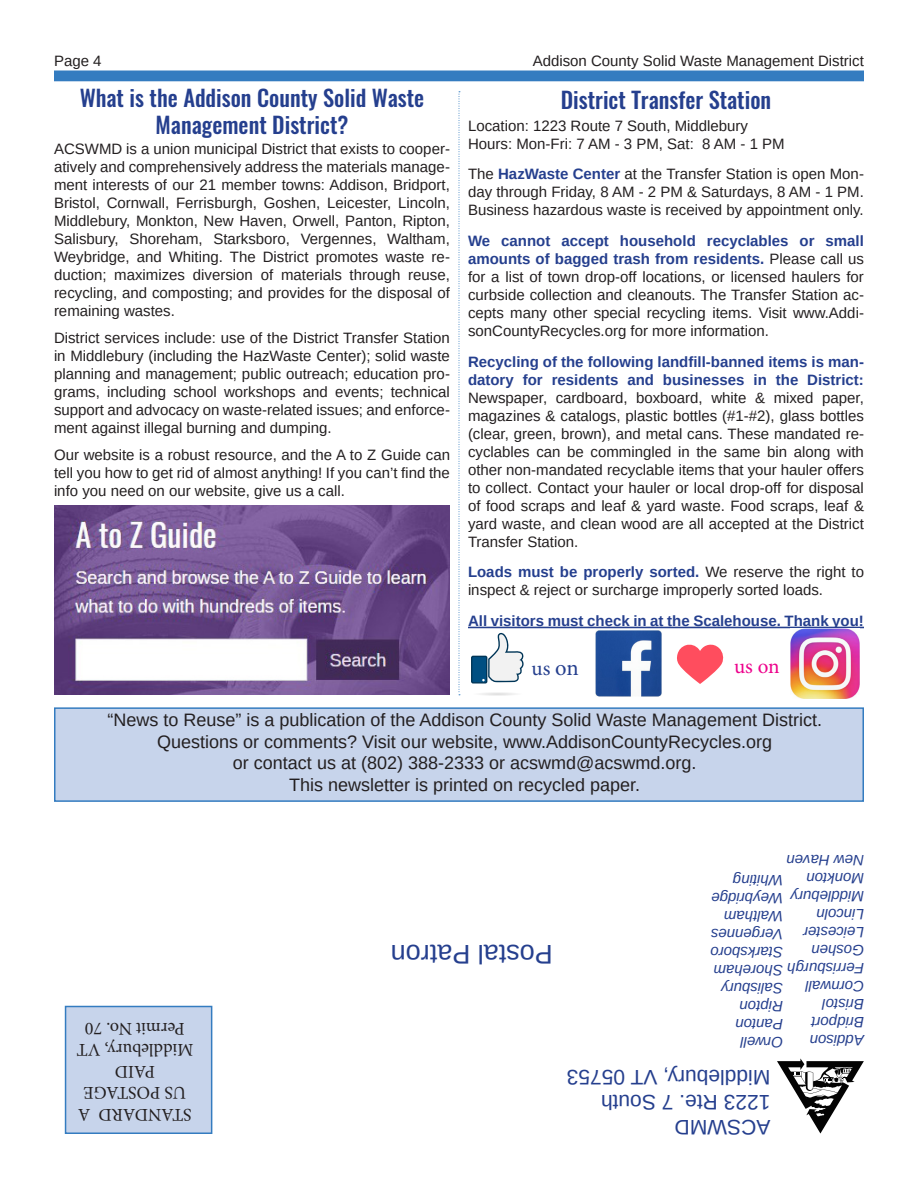
<style>
.page{position:relative;width:918px;height:1188px;background:#fff}
.page>*{position:absolute;margin:0;border:0;box-sizing:border-box;transform-origin:0 0}
.t1{font:27px "Arimo";color:#253f8e}
.t2{font:500 22.5px "Oswald";color:#253f8e}
.t3{font:21px "Arimo";color:#253f8e}
.t4{font:21px "Minion Pro";color:#253f8e}
.t5{font:21px "Minion Pro";color:#ed028c}
.t6{font:18px "Arimo";color:#231f20}
.t7{font:18px "Minion Pro";color:#231f20}
.t8{font:15px/18px "Arimo";color:#231f20;text-align:justify}
.t9{font:italic 15px "Arimo";color:#253f8e}
.t10{font:700 15px "Arimo";color:#253f8e}
.s1{font-weight:700;color:#253f8e}
.s2{font-size:22.5px}
</style>
<div class="page">
<div style="left:65px;top:1006px;width:147px;height:128px;background:#c7d4eb;border:2px solid #347cc0"></div>
<svg style="left:777px;top:1058px;width:87px;height:76px"></svg>
<div style="left:54px;top:70px;width:810px;height:11px;background:#347cc0;border:2px solid #347cc0"></div>
<div style="left:54px;top:707px;width:810px;height:95px;background:#c7d4eb;border:2px solid #347cc0"></div>
<hr style="left:468px;top:627px;width:396px;height:1px;background:#253f8e">
<svg style="left:459px;top:91px;width:1px;height:604px"></svg>
<img style="left:54px;top:506px;width:396px;height:189px">
<img style="left:595px;top:630px;width:67px;height:67px">
<img style="left:790px;top:628px;width:70px;height:71px">
<svg style="left:677px;top:644px;width:47px;height:40px"></svg>
<div style="left:472px;top:656px;width:15px;height:27px;background:#004f82"></div>
<div style="left:471px;top:656px;width:16px;height:27px;border:1px solid #003557"></div>
<svg style="left:482px;top:633px;width:42px;height:49px"></svg>
<svg style="left:480px;top:692px;width:35px;height:4px"></svg>
<p class="t8" style="left:54px;top:52px;width:49px">Page 4</p>
<p class="t8" style="left:533px;top:52px;width:333px">Addison County Solid Waste Management District</p>
<p class="t2" style="left:80px;top:82px;width:346px">What is the Addison County Solid Waste</p>
<p class="t2" style="left:156px;top:109px;width:194px">Management District?</p>
<p class="t8" style="left:54px;top:140px;width:397px">ACSWMD is a union municipal District that exists to cooper&shy;atively and comprehensively address the materials manage&shy;ment interests of our 21 member towns: Addison, Bridport, Bristol, Cornwall, Ferrisburgh, Goshen, Leicester, Lincoln, Middlebury, Monkton, New Haven, Orwell, Panton, Ripton, Salisbury, Shoreham, Starksboro, Vergennes, Waltham, Weybridge, and Whiting. The District promotes waste re&shy;duction; maximizes diversion of materials through reuse, recycling, and composting; and provides for the disposal of remaining wastes.</p>
<p class="t8" style="left:54px;top:329px;width:397px">District services include: use of the District Transfer Station in Middlebury (including the HazWaste Center); solid waste planning and management; public outreach; education pro&shy;grams, including school workshops and events; technical support and advocacy on waste-related issues; and enforce&shy;ment against illegal burning and dumping.</p>
<p class="t8" style="left:54px;top:446px;width:398px">Our website is a robust resource, and the A to Z Guide can tell you how to get rid of almost anything! If you can’t find the info you need on our website, give us a call.</p>
<p class="t2" style="left:561px;top:84px;width:212px">District Transfer Station</p>
<p class="t8" style="left:468px;top:117px;width:282px">Location: 1223 Route 7 South, Middlebury</p>
<p class="t8" style="left:468px;top:135px;width:318px">Hours: Mon-Fri: 7 AM - 3 PM, Sat: 8 AM - 1 PM</p>
<p class="t8" style="left:468px;top:165px;width:397px">The <span class="s1">HazWaste Center</span> at the Transfer Station is open Mon&shy;day through Friday, 8 AM - 2 PM &amp; Saturdays, 8 AM - 1 PM.<br>Business hazardous waste is received by appointment only.</p>
<p class="t8" style="left:468px;top:232px;width:397px"><span class="s1">We cannot accept household recyclables or small amounts of bagged trash from residents.</span> Please call us for a list of town drop-off locations, or licensed haulers for curbside collection and cleanouts. The Transfer Station ac&shy;cepts many other special recycling items. Visit www.Addi&shy;sonCountyRecycles.org for more information.</p>
<p class="t8" style="left:468px;top:353px;width:398px"><span class="s1">Recycling of the following landfill-banned items is man&shy;datory for residents and businesses in the District:<br></span>Newspaper, cardboard, boxboard, white &amp; mixed paper, magazines &amp; catalogs, plastic bottles (#1-#2), glass bottles (clear, green, brown), and metal cans. These mandated re&shy;cyclables can be commingled in the same bin along with other non-mandated recyclable items that your hauler offers to collect. Contact your hauler or local drop-off for disposal of food scraps and leaf &amp; yard waste. Food scraps, leaf &amp; yard waste, and clean wood are all accepted at the District Transfer Station.</p>
<p class="t8" style="left:468px;top:563px;width:398px"><span class="s1">Loads must be properly sorted.</span> We reserve the right to inspect &amp; reject or surcharge improperly sorted loads.</p>
<p class="t10" style="left:468px;top:610px;width:397px">All visitors must check in at the Scalehouse. Thank you!</p>
<p class="t4" style="left:532px;top:654px;width:49px">us <span class="s2">on</span></p>
<p class="t5" style="left:734px;top:652px;width:47px">us on</p>
<p class="t6" style="left:107px;top:709px;width:716px">“News to Reuse” is a publication of the Addison County Solid Waste Management District.</p>
<p class="t6" style="left:157px;top:730px;width:616px">Questions or comments? Visit our website, www.AddisonCountyRecycles.org</p>
<p class="t6" style="left:233px;top:752px;width:465px">or contact us at (802) 388-2333 or acswmd@acswmd.org.</p>
<p class="t6" style="left:289px;top:773px;width:353px">This newsletter is printed on recycled paper.</p>
<p class="t9" style="left:864px;top:870px;width:79px;rotate:-180deg">New Haven</p>
<p class="t7" style="left:185px;top:1040px;width:101px;rotate:-180deg">Permit No. 70</p>
<p class="t7" style="left:193px;top:1062px;width:118px;rotate:-180deg">Middlebury, VT</p>
<p class="t7" style="left:155px;top:1084px;width:42px;rotate:-180deg">PAID</p>
<p class="t7" style="left:186px;top:1105px;width:104px;rotate:-180deg">US POSTAGE</p>
<p class="t7" style="left:192px;top:1127px;width:115px;rotate:-180deg">STANDARD A</p>
<p class="t1" style="left:553px;top:971px;width:164px;rotate:-180deg">Postal Patron</p>
<p class="t9" style="left:783px;top:890px;width:52px;rotate:-180deg">Whiting</p>
<p class="t9" style="left:783px;top:908px;width:73px;rotate:-180deg">Weybridge</p>
<p class="t9" style="left:864px;top:888px;width:59px;rotate:-180deg">Monkton</p>
<p class="t9" style="left:864px;top:906px;width:75px;rotate:-180deg">Middlebury</p>
<p class="t9" style="left:783px;top:926px;width:60px;rotate:-180deg">Waltham</p>
<p class="t9" style="left:864px;top:924px;width:49px;rotate:-180deg">Lincoln</p>
<p class="t9" style="left:783px;top:944px;width:73px;rotate:-180deg">Vergennes</p>
<p class="t9" style="left:864px;top:942px;width:62px;rotate:-180deg">Leicester</p>
<p class="t9" style="left:864px;top:960px;width:54px;rotate:-180deg">Goshen</p>
<p class="t9" style="left:783px;top:962px;width:74px;rotate:-180deg">Starksboro</p>
<p class="t9" style="left:864px;top:978px;width:78px;rotate:-180deg">Ferrisburgh</p>
<p class="t9" style="left:783px;top:980px;width:71px;rotate:-180deg">Shoreham</p>
<p class="t9" style="left:783px;top:998px;width:63px;rotate:-180deg">Salisbury</p>
<p class="t9" style="left:783px;top:1016px;width:45px;rotate:-180deg">Ripton</p>
<p class="t9" style="left:783px;top:1034px;width:49px;rotate:-180deg">Panton</p>
<p class="t9" style="left:783px;top:1052px;width:44px;rotate:-180deg">Orwell</p>
<p class="t3" style="left:770px;top:1091px;width:205px;rotate:-180deg">Middlebury, VT 05753</p>
<p class="t3" style="left:770px;top:1116px;width:171px;rotate:-180deg">1223 Rte. 7 South</p>
<p class="t3" style="left:770px;top:1141px;width:97px;rotate:-180deg">ACSWMD</p>
<p class="t9" style="left:864px;top:996px;width:60px;rotate:-180deg">Cornwall</p>
<p class="t9" style="left:864px;top:1014px;width:43px;rotate:-180deg">Bristol</p>
<p class="t9" style="left:864px;top:1032px;width:54px;rotate:-180deg">Bridport</p>
<p class="t9" style="left:864px;top:1050px;width:56px;rotate:-180deg">Addison</p>
</div>
